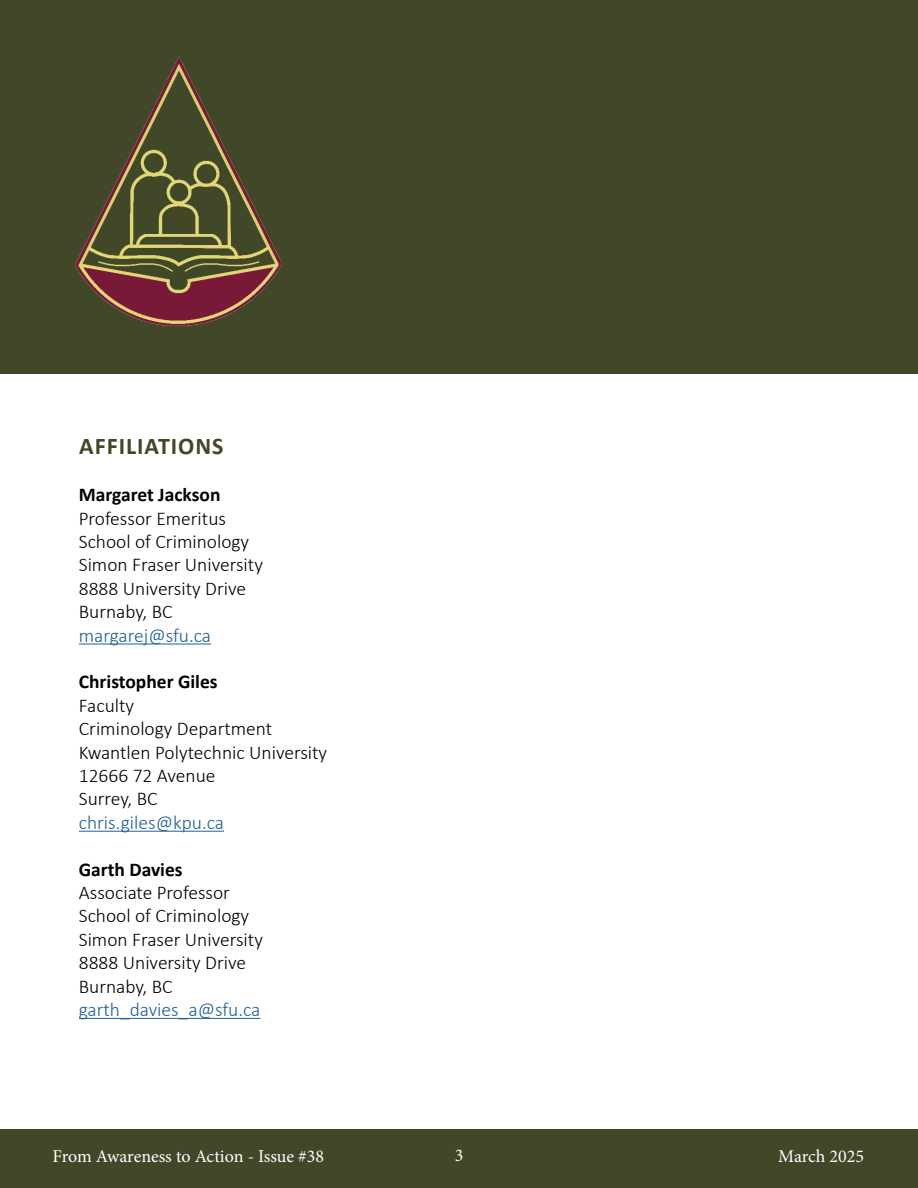
<style>
.page{position:relative;width:918px;height:1188px;background:#fff}
.page>*{position:absolute;margin:0;border:0;box-sizing:border-box;transform-origin:0 0}
.t1{font:700 24px "Calibri";letter-spacing:.04em;color:#414827}
.t2{font:300 19.5px/23.4px "Calibri";color:#000}
.t3{font:300 19.5px/23.4px "Calibri";color:#215e9e}
.t4{font:700 19.5px "Calibri";color:#000}
.t5{font:18px "Minion Pro";letter-spacing:-.005em;color:#fff}
.s1{color:#000}
</style>
<div class="page">
<div style="left:0;top:0;width:918px;height:374px;background:#414827"></div>
<hr style="left:79px;top:644px;width:132px;height:1px;background:#215e9e">
<hr style="left:79px;top:831px;width:145px;height:1px;background:#215e9e">
<hr style="left:79px;top:1018px;width:181px;height:1px;background:#215e9e">
<img style="left:75px;top:57px;width:207px;height:269px">
<div style="left:0;top:1130px;width:918px;height:58px;background:#414827"></div>
<h1 class="t1" style="left:79px;top:429px;width:146px">AFFILIATIONS</h1>
<h2 class="t4" style="left:79px;top:481px;width:143px">Margaret Jackson</h2>
<p class="t2" style="left:79px;top:506px;width:186px">Professor Emeritus<br>School of Criminology<br>Simon Fraser University<br>8888 University Drive</p>
<p class="t3" style="left:79px;top:600px;width:134px"><span class="s1">Burnaby, BC </span>margarej@sfu.ca</p>
<h2 class="t4" style="left:79px;top:668px;width:140px">Christopher Giles</h2>
<p class="t2" style="left:79px;top:693px;width:250px">Faculty<br>Criminology Department<br>Kwantlen Polytechnic University<br>12666 72 Avenue</p>
<p class="t3" style="left:79px;top:787px;width:147px"><span class="s1">Surrey, BC </span>chris.giles@kpu.ca</p>
<h2 class="t4" style="left:79px;top:855px;width:105px">Garth Davies</h2>
<p class="t2" style="left:79px;top:881px;width:186px">Associate Professor<br>School of Criminology<br>Simon Fraser University<br>8888 University Drive</p>
<p class="t3" style="left:79px;top:974px;width:183px"><span class="s1">Burnaby, BC </span>garth_davies_a@sfu.ca</p>
<p class="t5" style="left:53px;top:1144px;width:273px">From Awareness to Action - Issue #38</p>
<p class="t5" style="left:455px;top:1143px;width:10px">3</p>
<p class="t5" style="left:778px;top:1144px;width:87px">March 2025</p>
</div>
